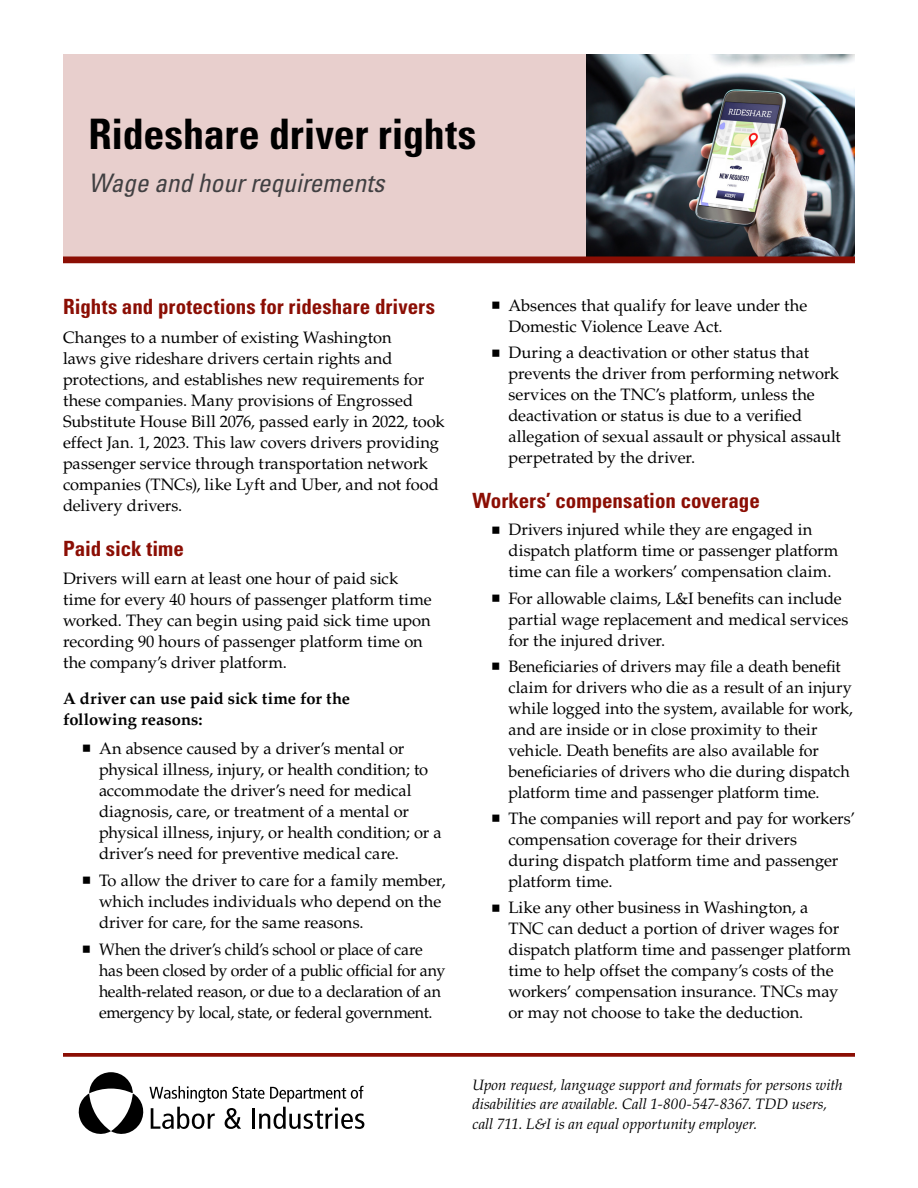
<style>
.page{position:relative;width:918px;height:1188px;background:#fff}
.page>*{position:absolute;margin:0;border:0;box-sizing:border-box;transform-origin:0 0}
.t1{font:700 condensed 42px "Univers LT Std";letter-spacing:-.005em;color:#000}
.Subtitle{font:italic condensed 25.5px "Univers LT Std";color:#414042}
.Subhead_Level_1{font:700 condensed 21px "Univers LT Std";color:#8b0e04}
.Body_-_11{font:16.5px/21px "Palatino LT Std";letter-spacing:-.005em;color:#000}
.Subhead_Level_3{font:700 16.5px/21px "Palatino LT Std";color:#000}
.ADA_Statement{font:italic 15px/19.5px "Palatino LT Std";color:#000}
</style>
<div class="page">
<svg style="left:79px;top:1072px;width:285px;height:62px"></svg>
<div style="left:63px;top:54px;width:524px;height:202px;background:#e8cfcd"></div>
<img style="left:587px;top:54px;width:268px;height:202px">
<div style="left:63px;top:256px;width:792px;height:7px;background:#8b0e04"></div>
<svg style="left:63px;top:1053px;width:792px;height:4px;background:#921c13"></svg>
<h1 class="t1" style="left:88px;top:108px;width:389px">Rideshare driver rights</h1>
<h2 class="Subtitle" style="left:88px;top:167px;width:298px">Wage and hour requirements</h2>
<h3 class="Subhead_Level_1" style="left:63px;top:294px;width:374px">Rights and protections for rideshare drivers</h3>
<p class="Body_-_11" style="left:63px;top:327px;width:383px">Changes to a number of existing Washington<br>laws give rideshare drivers certain rights and protections, and establishes new requirements for these companies. Many provisions of Engrossed Substitute House Bill 2076, passed early in 2022, took effect Jan. 1, 2023. This law covers drivers providing passenger service through transportation network companies (TNCs), like Lyft and Uber, and not food delivery drivers.</p>
<h3 class="Subhead_Level_1" style="left:63px;top:536px;width:122px">Paid sick time</h3>
<p class="Body_-_11" style="left:63px;top:569px;width:370px">Drivers will earn at least one hour of paid sick time for every 40 hours of passenger platform time worked. They can begin using paid sick time upon recording 90 hours of passenger platform time on the company’s driver platform.</p>
<h4 class="Subhead_Level_3" style="left:63px;top:689px;width:289px">A driver can use paid sick time for the following reasons:</h4>
<p class="Body_-_11" style="left:99px;top:738px;width:344px">An absence caused by a driver’s mental or physical illness, injury, or health condition; to accommodate the driver’s need for medical diagnosis, care, or treatment of a mental or physical illness, injury, or health condition; or a driver’s need for preventive medical care.</p>
<p class="Body_-_11" style="left:99px;top:870px;width:348px">To allow the driver to care for a family member, which includes individuals who depend on the driver for care, for the same reasons.</p>
<p class="Body_-_11" style="left:99px;top:939px;width:348px">When the driver’s child’s school or place of care has been closed by order of a public official for any health-related reason, or due to a declaration of an emergency by local, state, or federal government.</p>
<p class="Body_-_11" style="left:508px;top:295px;width:300px">Absences that qualify for leave under the<br>Domestic Violence Leave Act.</p>
<p class="Body_-_11" style="left:508px;top:343px;width:334px">During a deactivation or other status that prevents the driver from performing network services on the TNC’s platform, unless the deactivation or status is due to a verified allegation of sexual assault or physical assault perpetrated by the driver.</p>
<h3 class="Subhead_Level_1" style="left:472px;top:487px;width:289px">Workers’ compensation coverage</h3>
<p class="Body_-_11" style="left:508px;top:520px;width:332px">Drivers injured while they are engaged in dispatch platform time or passenger platform time can file a workers’ compensation claim.</p>
<p class="Body_-_11" style="left:508px;top:588px;width:341px">For allowable claims, L&amp;I benefits can include partial wage replacement and medical services for the injured driver.</p>
<p class="Body_-_11" style="left:508px;top:656px;width:346px">Beneficiaries of drivers may file a death benefit claim for drivers who die as a result of an injury while logged into the system, available for work, and are inside or in close proximity to their vehicle. Death benefits are also available for beneficiaries of drivers who die during dispatch platform time and passenger platform time.</p>
<p class="Body_-_11" style="left:508px;top:808px;width:348px">The companies will report and pay for workers’ compensation coverage for their drivers<br>during dispatch platform time and passenger platform time.</p>
<p class="Body_-_11" style="left:508px;top:898px;width:344px">Like any other business in Washington, a<br>TNC can deduct a portion of driver wages for dispatch platform time and passenger platform time to help offset the company’s costs of the workers’ compensation insurance. TNCs may or may not choose to take the deduction.</p>
<p class="ADA_Statement" style="left:472px;top:1075px;width:372px">Upon request, language support and formats for persons with disabilities are available. Call 1-800-547-8367. TDD users, call 711. L&amp;I is an equal opportunity employer.</p>
</div>
